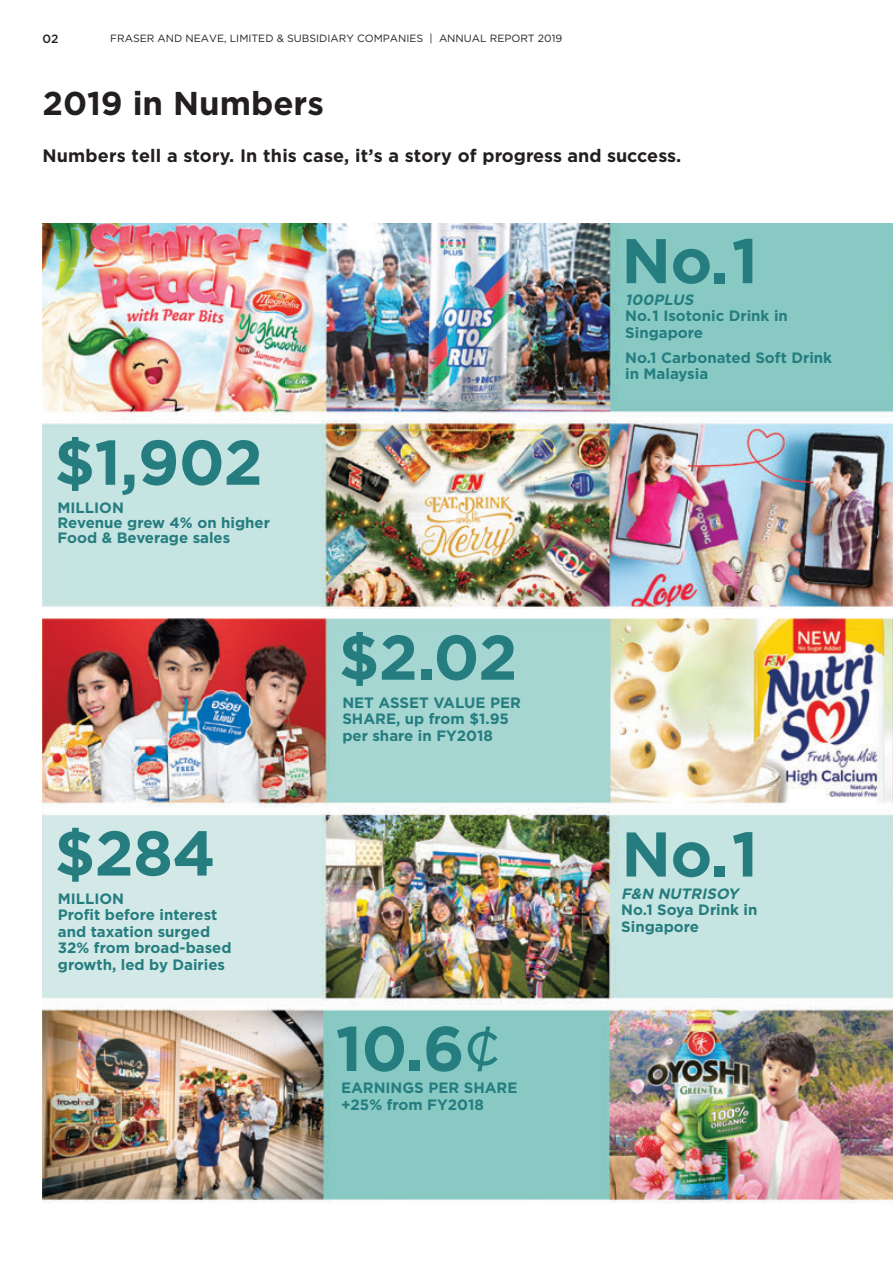
<style>
.page{position:relative;width:893px;height:1263px;background:#fff}
.page>*{position:absolute;margin:0;border:0;box-sizing:border-box;transform-origin:0 0}
.t1{font:700 63px "Gotham";letter-spacing:-.01em;color:#257d80}
.t2{font:700 33px "Gotham";color:#231f20}
.t3{font:700 18px "Gotham";letter-spacing:.01em;color:#231f20}
.t4{font:700 15px/16.5px "Gotham";color:#257d80}
.t5{font:italic 700 15px "Gotham";color:#257d80}
.t6{font:500 12px "Gotham";color:#231f20}
.t7{font:10.5px "Gotham";color:#231f20}
.s1{font-weight:400}
</style>
<div class="page">
<img style="left:43px;top:223px;width:850px;height:980px">
<p class="t6" style="left:43px;top:32px;width:18px">02</p>
<p class="t7" style="left:110px;top:32px;width:453px">FRASER AND NEAVE, LIMITED &amp; SUBSIDIARY COMPANIES | ANNUAL REPORT 2019</p>
<p class="t2" style="left:43px;top:84px;width:283px">2019 in Numbers</p>
<p class="t3" style="left:43px;top:145px;width:640px">Numbers tell a story. In this case, it’s a story of progress and success.</p>
<p class="t1" style="left:54px;top:426px;width:210px">$1,902</p>
<p class="t4" style="left:58px;top:499px;width:68px">MILLION</p>
<p class="t4" style="left:58px;top:515px;width:214px;line-height:15px">Revenue grew 4% on higher<br>Food &amp; Beverage sales</p>
<p class="t1" style="left:55px;top:817px;width:163px">$284</p>
<p class="t4" style="left:58px;top:890px;width:68px">MILLION</p>
<p class="t4" style="left:58px;top:906px;width:175px">Profit before interest and taxation surged<br>32% from broad-based growth, led by Dairies</p>
<p class="t1" style="left:339px;top:621px;width:180px">$2.02</p>
<p class="t4" style="left:342px;top:694px;width:180px">NET ASSET VALUE PER<br>SHARE, up from $1.95 per share in FY2018</p>
<p class="t1" style="left:335px;top:1012px;width:167px">10.6<span class="s1">¢</span></p>
<p class="t4" style="left:341px;top:1079px;width:178px">EARNINGS PER SHARE</p>
<p class="t4" style="left:341px;top:1096px;width:144px">+25% from FY2018</p>
<p class="t1" style="left:621px;top:224px;width:138px">No. 1</p>
<p class="t5" style="left:625px;top:291px;width:73px">100PLUS</p>
<p class="t4" style="left:625px;top:307px;width:164px">No. 1 Isotonic Drink in<br>Singapore</p>
<p class="t4" style="left:625px;top:349px;width:208px">No.1 Carbonated Soft Drink in Malaysia</p>
<p class="t1" style="left:621px;top:818px;width:138px">No. 1</p>
<p class="t5" style="left:621px;top:885px;width:122px">F&amp;N NUTRISOY</p>
<p class="t4" style="left:621px;top:901px;width:138px">No.1 Soya Drink in</p>
<p class="t4" style="left:621px;top:918px;width:79px">Singapore</p>
</div>
